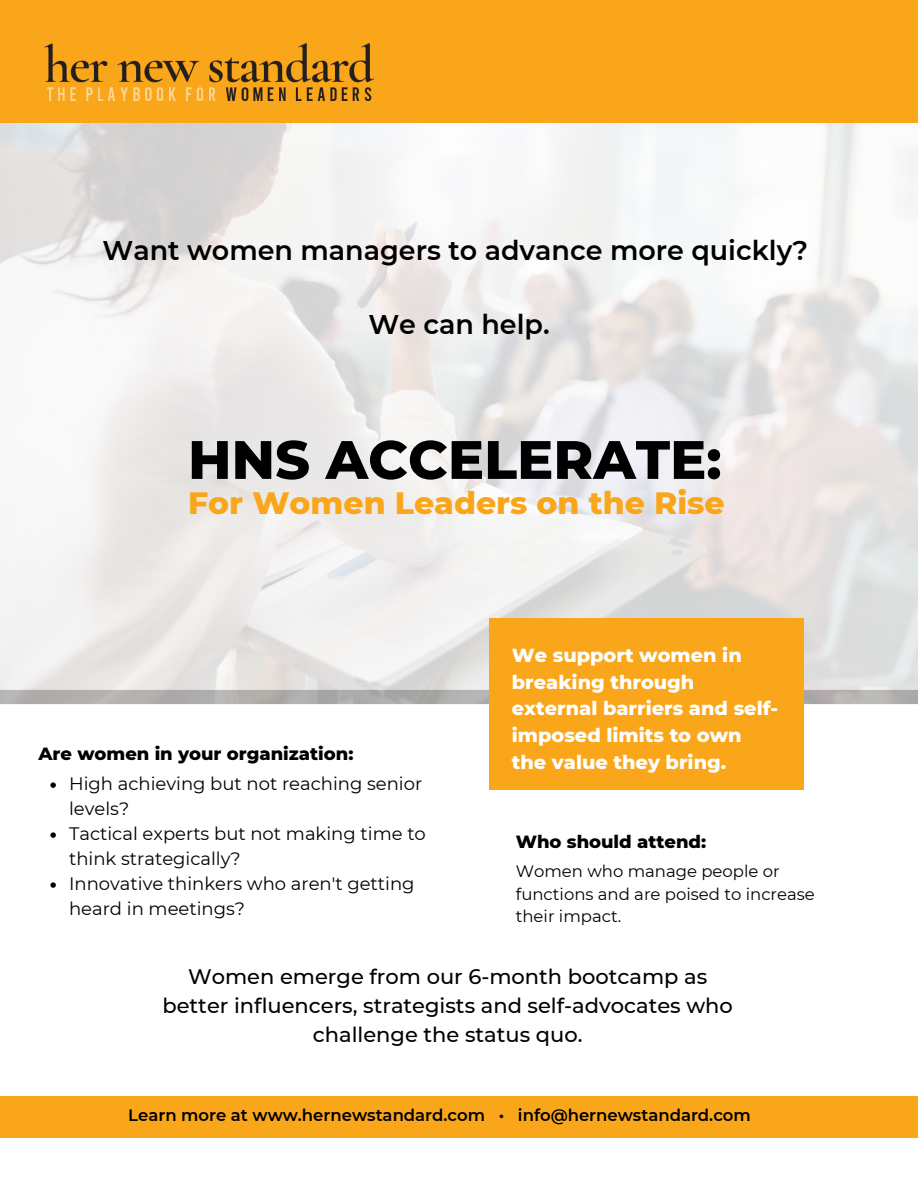
<style>
.page{position:relative;width:918px;height:1188px;background:#fff}
.page>*{position:absolute;margin:0;border:0;box-sizing:border-box;transform-origin:0 0}
.t1{font:800 54px "Montserrat";color:#000}
.t2{font:800 31.5px "Montserrat";color:#faa61a}
.t3{font:600 27px "Montserrat";color:#000}
.t4{font:500 21px/29.2px "Montserrat";color:#000;text-align:center}
.t5{font:800 19.35px/26.5px "Montserrat";color:#fff}
.t6{font:18px/25px "Montserrat";color:#000}
.t7{font:800 18px "Montserrat";color:#000}
.t8{font:16.5px/22.5px "Montserrat";color:#000}
.t9{font:600 16.5px "Montserrat";color:#000}
</style>
<div class="page">
<div style="left:0;top:1096px;width:918px;height:42px;background:#faa61a"></div>
<div style="left:0;top:0;width:918px;height:123px;background:#faa61a"></div>
<img style="left:44px;top:43px;width:331px;height:58px">
<svg style="left:0;top:690px;width:918px;height:14px;background:#b0aead"></svg>
<div style="left:489px;top:618px;width:315px;height:172px;background:#faa61a"></div>
<svg style="left:50px;top:782px;width:6px;height:6px"></svg>
<svg style="left:50px;top:832px;width:6px;height:6px"></svg>
<svg style="left:50px;top:882px;width:6px;height:6px"></svg>
<h3 class="t3" style="left:103px;top:234px;width:707px">Want women managers to advance more quickly?</h3>
<h3 class="t3" style="left:368px;top:308px;width:183px">We can help.</h3>
<h1 class="t1" style="left:188px;top:427px;width:535px">HNS ACCELERATE:</h1>
<h2 class="t2" style="left:188px;top:483px;width:538px">For Women Leaders on the Rise</h2>
<p class="t7" style="left:38px;top:742px;width:316px">Are women in your organization:</p>
<p class="t6" style="left:69px;top:771px;width:358px">High achieving but not reaching senior levels?<br>Tactical experts but not making time to think strategically?<br>Innovative thinkers who aren't getting heard in meetings?</p>
<p class="t5" style="left:512px;top:642px;width:268px">We support women in breaking through external barriers and self&shy;imposed limits to own the value they bring.</p>
<p class="t7" style="left:516px;top:831px;width:192px">Who should attend:</p>
<p class="t8" style="left:516px;top:860px;width:301px">Women who manage people or functions and are poised to increase their impact.</p>
<p class="t4" style="left:162px;top:961px;width:572px">Women emerge from our 6-month bootcamp as better influencers, strategists and self-advocates who challenge the status quo.</p>
<p class="t9" style="left:128px;top:1105px;width:624px">Learn more at www.hernewstandard.com • info@hernewstandard.com</p>
</div>
